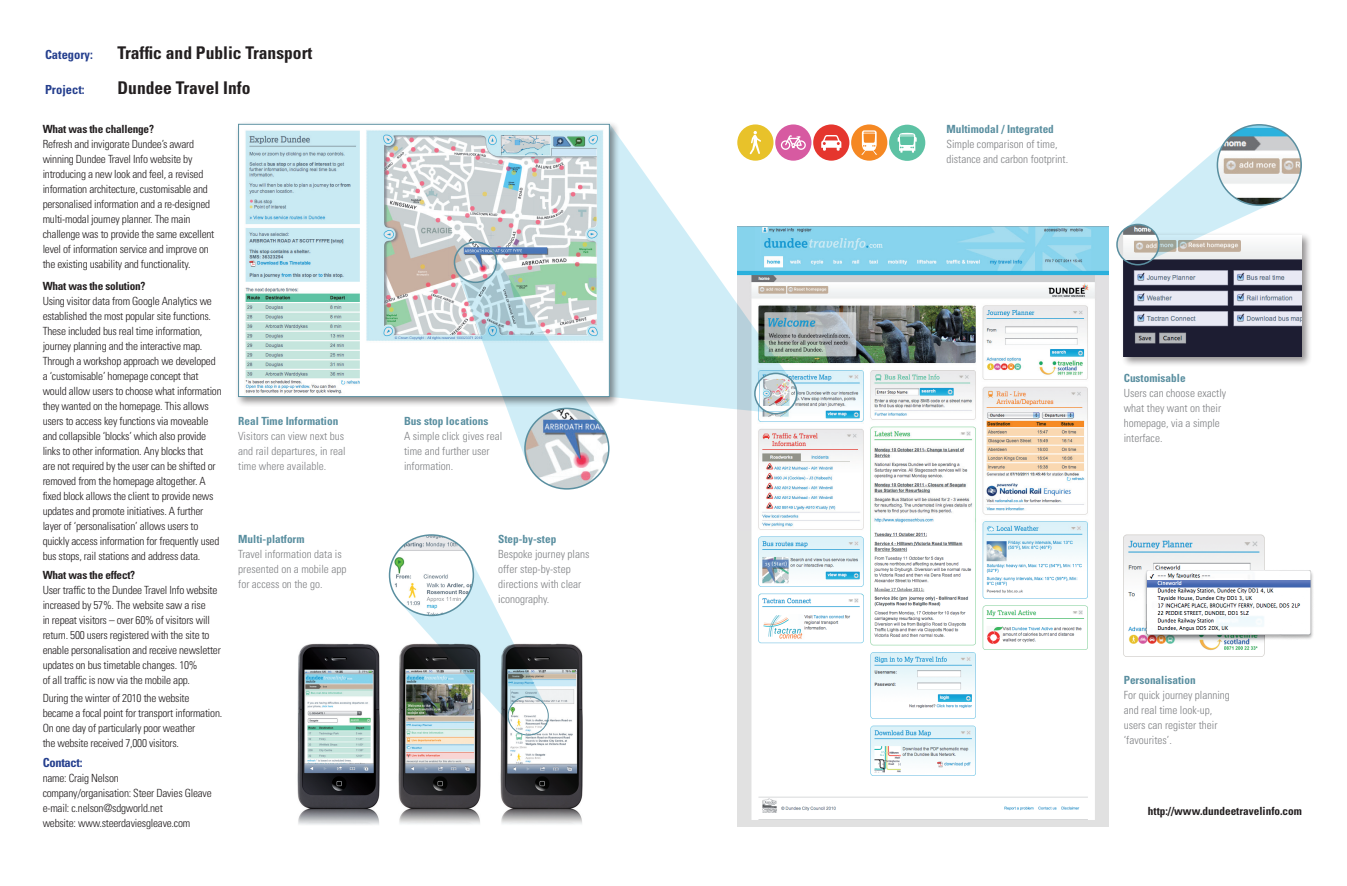
<style>
.page{position:relative;width:1347px;height:886px;background:#fff}
.page>*{position:absolute;margin:0;border:0;box-sizing:border-box;transform-origin:0 0}
.t1{font:700 condensed 17.5px "Univers";color:#231f20}
.t2{font:700 condensed 12.5px "Univers";color:#253f8e}
.t3{font:700 condensed 12.5px "Univers";letter-spacing:-.02em;color:#253f8e}
.t4{font:300 condensed 11.25px/15px "Univers";letter-spacing:-.02em;color:#231f20}
.t5{font:300 condensed 11.25px/15px "Univers";color:#808285}
.t6{font:700 condensed 11.25px "Univers";color:#5a8fa0}
.t7{font:700 condensed 11.25px "Univers";letter-spacing:-.02em;color:#231f20}
.t8{font:700 condensed 11.25px "Univers";color:#231f20}
</style>
<div class="page">
<div style="left:1120px;top:232px;width:192px;height:135px;background:#231f20;opacity:.5"></div>
<img style="left:1123px;top:235px;width:178px;height:122px">
<img style="left:737px;top:227px;width:371px;height:599px">
<svg style="left:620px;top:125px;width:170px;height:287px;fill:#cfedf7"></svg>
<div style="left:235px;top:121px;width:385px;height:286px;background:#231f20;opacity:.5"></div>
<img style="left:240px;top:126px;width:367px;height:269px">
<div style="left:238px;top:124px;width:371px;height:273px;border:1px solid #5a8fa0"></div>
<img style="left:755px;top:373px;width:41px;height:41px">
<div style="left:754px;top:373px;width:43px;height:41px;border:2px solid #5a8fa0;border-radius:50%"></div>
<svg style="left:457px;top:258px;width:147px;height:200px"></svg>
<svg style="left:1130px;top:149px;width:152px;height:115px"></svg>
<img style="left:525px;top:408px;width:84px;height:81px">
<div style="left:524px;top:408px;width:85px;height:82px;border:2px solid #5a8fa0;border-radius:50%"></div>
<img style="left:454px;top:242px;width:42px;height:40px">
<div style="left:454px;top:241px;width:43px;height:42px;border:2px solid #5a8fa0;border-radius:50%"></div>
<img style="left:1123px;top:534px;width:141px;height:123px">
<img style="left:1217px;top:125px;width:84px;height:80px">
<div style="left:1216px;top:124px;width:85px;height:82px;border:2px solid #5a8fa0;border-radius:50%"></div>
<img style="left:1117px;top:224px;width:41px;height:41px">
<div style="left:1116px;top:224px;width:43px;height:41px;border:2px solid #5a8fa0;border-radius:50%"></div>
<div style="left:775px;top:124px;width:36px;height:37px;background:#d75aa1;border-radius:50%"></div>
<svg style="left:781px;top:135px;width:25px;height:15px"></svg>
<div style="left:737px;top:124px;width:36px;height:37px;background:#e8c22a;border-radius:50%"></div>
<svg style="left:749px;top:131px;width:12px;height:23px"></svg>
<div style="left:889px;top:125px;width:36px;height:36px;background:#5dc2a4;border-radius:50%"></div>
<svg style="left:897px;top:133px;width:19px;height:20px"></svg>
<div style="left:851px;top:124px;width:36px;height:37px;background:#f58823;border-radius:50%"></div>
<svg style="left:861px;top:130px;width:16px;height:25px"></svg>
<div style="left:813px;top:124px;width:36px;height:37px;background:#e5362e;border-radius:50%"></div>
<svg style="left:821px;top:135px;width:20px;height:16px"></svg>
<img style="left:297px;top:643px;width:83px;height:182px">
<img style="left:398px;top:654px;width:83px;height:170px">
<img style="left:500px;top:643px;width:83px;height:181px">
<img style="left:400px;top:564px;width:144px;height:160px">
<img style="left:389px;top:535px;width:84px;height:80px">
<div style="left:389px;top:534px;width:85px;height:82px;border:2px solid #5a8fa0;border-radius:50%"></div>
<div style="left:508px;top:696px;width:40px;height:39px;border:1px solid #5a8fa0;border-radius:50%"></div>
<img style="left:1139px;top:564px;width:174px;height:78px">
<p class="t2" style="left:45px;top:46px;width:49px">Category:</p>
<h1 class="t1" style="left:117px;top:42px;width:196px">Traffic and Public Transport</h1>
<p class="t2" style="left:45px;top:81px;width:41px">Project:</p>
<h1 class="t1" style="left:118px;top:77px;width:134px">Dundee Travel Info</h1>
<p class="t7" style="left:43px;top:122px;width:113px">What was the challenge?</p>
<p class="t4" style="left:43px;top:137px;width:173px">Refresh and invigorate Dundee’s award winning Dundee Travel Info website by introducing a new look and feel, a revised information architecture, customisable and personalised information and a re-designed multi-modal journey planner. The main challenge was to provide the same excellent level of information service and improve on the existing usability and functionality.</p>
<p class="t7" style="left:43px;top:279px;width:104px">What was the solution?</p>
<p class="t4" style="left:43px;top:294px;width:180px">Using visitor data from Google Analytics we established the most popular site functions.<br>These included bus real time information, journey planning and the interactive map.<br>Through a workshop approach we developed a ‘customisable’ homepage concept that would allow users to choose what information they wanted on the homepage. This allows users to access key functions via moveable and collapsible ‘blocks’ which also provide links to other information. Any blocks that<br>are not required by the user can be shifted or removed from the homepage altogether. A fixed block allows the client to provide news updates and promote initiatives. A further layer of ‘personalisation’ allows users to quickly access information for frequently used bus stops, rail stations and address data.</p>
<p class="t7" style="left:43px;top:568px;width:94px">What was the effect?</p>
<p class="t4" style="left:43px;top:582px;width:180px">User traffic to the Dundee Travel Info website increased by 57%. The website saw a rise<br>in repeat visitors – over 60% of visitors will return. 500 users registered with the site to enable personalisation and receive newsletter updates on bus timetable changes. 10%<br>of all traffic is now via the mobile app.</p>
<p class="t4" style="left:43px;top:691px;width:181px">During the winter of 2010 the website became a focal point for transport information.<br>On one day of particularly poor weather<br>the website received 7,000 visitors.</p>
<p class="t3" style="left:43px;top:755px;width:41px">Contact:</p>
<p class="t4" style="left:43px;top:770px;width:171px">name: Craig Nelson<br>company/organisation: Steer Davies Gleave e-mail: c.nelson@sdgworld.net<br>website: www.steerdaviesgleave.com</p>
<p class="t6" style="left:238px;top:414px;width:102px">Real Time Information</p>
<p class="t5" style="left:238px;top:428px;width:109px">Visitors can view next bus and rail departures, in real time where available.</p>
<p class="t6" style="left:238px;top:532px;width:68px">Multi-platform</p>
<p class="t5" style="left:238px;top:547px;width:110px">Travel information data is presented on a mobile app for access on the go.</p>
<p class="t6" style="left:404px;top:414px;width:86px">Bus stop locations</p>
<p class="t5" style="left:404px;top:428px;width:100px">A simple click gives real time and further user information.</p>
<p class="t6" style="left:498px;top:532px;width:60px">Step-by-step</p>
<p class="t5" style="left:498px;top:547px;width:93px">Bespoke journey plans offer step-by-step directions with clear iconography.</p>
<p class="t6" style="left:946px;top:122px;width:109px">Multimodal / Integrated</p>
<p class="t5" style="left:946px;top:136px;width:123px">Simple comparison of time, distance and carbon footprint.</p>
<p class="t6" style="left:1123px;top:371px;width:63px">Customisable</p>
<p class="t5" style="left:1123px;top:385px;width:104px">Users can choose exactly what they want on their homepage, via a simple interface.</p>
<p class="t6" style="left:1123px;top:673px;width:73px">Personalisation</p>
<p class="t5" style="left:1123px;top:687px;width:108px">For quick journey planning and real time look-up, users can register their ‘favourites’.</p>
<p class="t8" style="left:1147px;top:804px;width:155px">http://www.dundeetravelinfo.com</p>
</div>
